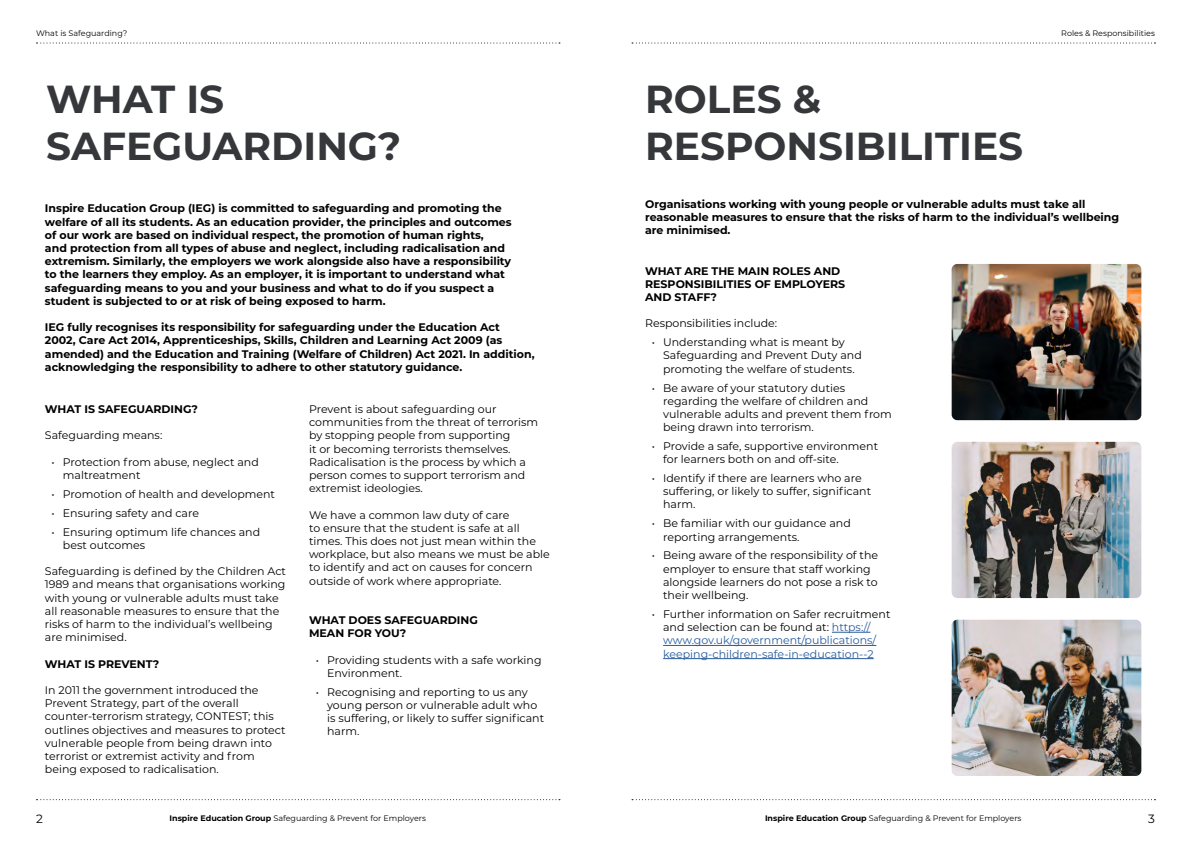
<style>
.page{position:relative;width:1191px;height:842px;background:#fff}
.page>*{position:absolute;margin:0;border:0;box-sizing:border-box;transform-origin:0 0}
.t1{font:700 39.1px/46.9px "Montserrat";color:#35373b}
.t2{font:12px "Montserrat";color:#000}
.t3{font:11px/13.2px "Montserrat";color:#000}
.t4{font:700 11px/13.2px "Montserrat";color:#000}
.t5{font:11px/13.2px "Montserrat";color:#275b9b}
.t6{font:8px "Montserrat";color:#000}
.s1{color:#000}
.s2{font-weight:700}
</style>
<div class="page">
<hr style="left:832px;top:632px;width:38px;height:1px;background:#275b9b">
<hr style="left:663px;top:645px;width:213px;height:1px;background:#275b9b">
<hr style="left:663px;top:658px;width:210px;height:1px;background:#275b9b">
<img style="left:951px;top:264px;width:190px;height:156px">
<img style="left:951px;top:620px;width:190px;height:156px">
<img style="left:951px;top:442px;width:190px;height:156px">
<svg style="left:36px;top:799px;width:524px;height:1px"></svg>
<svg style="left:36px;top:43px;width:524px;height:1px"></svg>
<svg style="left:632px;top:799px;width:523px;height:1px"></svg>
<svg style="left:632px;top:43px;width:523px;height:1px"></svg>
<p class="t6" style="left:36px;top:28px;width:93px">What is Safeguarding?</p>
<h1 class="t1" style="left:46px;top:74px;width:356px">WHAT IS<br>SAFEGUARDING?</h1>
<p class="t4" style="left:45px;top:201px;width:468px">Inspire Education Group (IEG) is committed to safeguarding and promoting the welfare of all its students. As an education provider, the principles and outcomes of our work are based on individual respect, the promotion of human rights,<br>and protection from all types of abuse and neglect, including radicalisation and extremism. Similarly, the employers we work alongside also have a responsibility to the learners they employ. As an employer, it is important to understand what safeguarding means to you and your business and what to do if you suspect a student is subjected to or at risk of being exposed to harm.</p>
<p class="t4" style="left:45px;top:320px;width:491px">IEG fully recognises its responsibility for safeguarding under the Education Act<br>2002, Care Act 2014, Apprenticeships, Skills, Children and Learning Act 2009 (as amended) and the Education and Training (Welfare of Children) Act 2021. In addition, acknowledging the responsibility to adhere to other statutory guidance.</p>
<p class="t4" style="left:45px;top:402px;width:155px">WHAT IS SAFEGUARDING?</p>
<p class="t3" style="left:45px;top:428px;width:119px">Safeguarding means:</p>
<p class="t3" style="left:63px;top:455px;width:197px;text-indent:-11px">• Protection from abuse, neglect and maltreatment</p>
<p class="t3" style="left:52px;top:487px;width:225px">• Promotion of health and development</p>
<p class="t3" style="left:52px;top:506px;width:149px">• Ensuring safety and care</p>
<p class="t3" style="left:63px;top:525px;width:199px;text-indent:-11px">• Ensuring optimum life chances and best outcomes</p>
<p class="t3" style="left:45px;top:564px;width:243px">Safeguarding is defined by the Children Act 1989 and means that organisations working with young or vulnerable adults must take all reasonable measures to ensure that the risks of harm to the individual’s wellbeing are minimised.</p>
<p class="t4" style="left:45px;top:656px;width:116px">WHAT IS PREVENT?</p>
<p class="t3" style="left:45px;top:683px;width:242px">In 2011 the government introduced the Prevent Strategy, part of the overall counter-terrorism strategy, CONTEST; this outlines objectives and measures to protect vulnerable people from being drawn into terrorist or extremist activity and from being exposed to radicalisation.</p>
<p class="t3" style="left:309px;top:402px;width:230px">Prevent is about safeguarding our communities from the threat of terrorism by stopping people from supporting<br>it or becoming terrorists themselves.<br>Radicalisation is the process by which a person comes to support terrorism and extremist ideologies.</p>
<p class="t3" style="left:309px;top:508px;width:242px">We have a common law duty of care<br>to ensure that the student is safe at all times. This does not just mean within the workplace, but also means we must be able to identify and act on causes for concern outside of work where appropriate.</p>
<p class="t4" style="left:309px;top:613px;width:170px">WHAT DOES SAFEGUARDING<br>MEAN FOR YOU?</p>
<p class="t3" style="left:327px;top:653px;width:216px;text-indent:-11px">• Providing students with a safe working<br>Environment.</p>
<p class="t3" style="left:327px;top:685px;width:219px;text-indent:-11px">• Recognising and reporting to us any young person or vulnerable adult who is suffering, or likely to suffer significant harm.</p>
<h1 class="t1" style="left:645px;top:74px;width:379px">ROLES &amp;<br>RESPONSIBILITIES</h1>
<p class="t6" style="left:1061px;top:28px;width:95px">Roles &amp; Responsibilities</p>
<p class="t4" style="left:645px;top:197px;width:476px">Organisations working with young people or vulnerable adults must take all reasonable measures to ensure that the risks of harm to the individual’s wellbeing are minimised.</p>
<p class="t4" style="left:645px;top:264px;width:202px">WHAT ARE THE MAIN ROLES AND<br>RESPONSIBILITIES OF EMPLOYERS<br>AND STAFF?</p>
<p class="t3" style="left:645px;top:316px;width:134px">Responsibilities include:</p>
<p class="t3" style="left:663px;top:335px;width:200px;text-indent:-11px">• Understanding what is meant by<br>Safeguarding and Prevent Duty and promoting the welfare of students.</p>
<p class="t3" style="left:663px;top:381px;width:230px;text-indent:-11px">• Be aware of your statutory duties regarding the welfare of children and vulnerable adults and prevent them from being drawn into terrorism.</p>
<p class="t3" style="left:663px;top:439px;width:216px;text-indent:-11px">• Provide a safe, supportive environment for learners both on and off-site.</p>
<p class="t3" style="left:663px;top:471px;width:210px;text-indent:-11px">• Identify if there are learners who are suffering, or likely to suffer, significant harm.</p>
<p class="t3" style="left:663px;top:516px;width:189px;text-indent:-11px">• Be familiar with our guidance and reporting arrangements.</p>
<p class="t3" style="left:663px;top:548px;width:216px;text-indent:-11px">• Being aware of the responsibility of the employer to ensure that staff working alongside learners do not pose a risk to their wellbeing.</p>
<p class="t5" style="left:663px;top:607px;width:229px;text-indent:-11px"><span class="s1">• Further information on Safer recruitment and selection can be found at:</span> https:// www.gov.uk/government/publications/ keeping-children-safe-in-education--2</p>
<p class="t2" style="left:36px;top:810px;width:8px">2</p>
<p class="t6" style="left:169px;top:812px;width:258px"><span class="s2">Inspire Education Group</span> Safeguarding &amp; Prevent for Employers</p>
<p class="t6" style="left:765px;top:812px;width:258px"><span class="s2">Inspire Education Group</span> Safeguarding &amp; Prevent for Employers</p>
<p class="t2" style="left:1148px;top:810px;width:8px">3</p>
</div>
